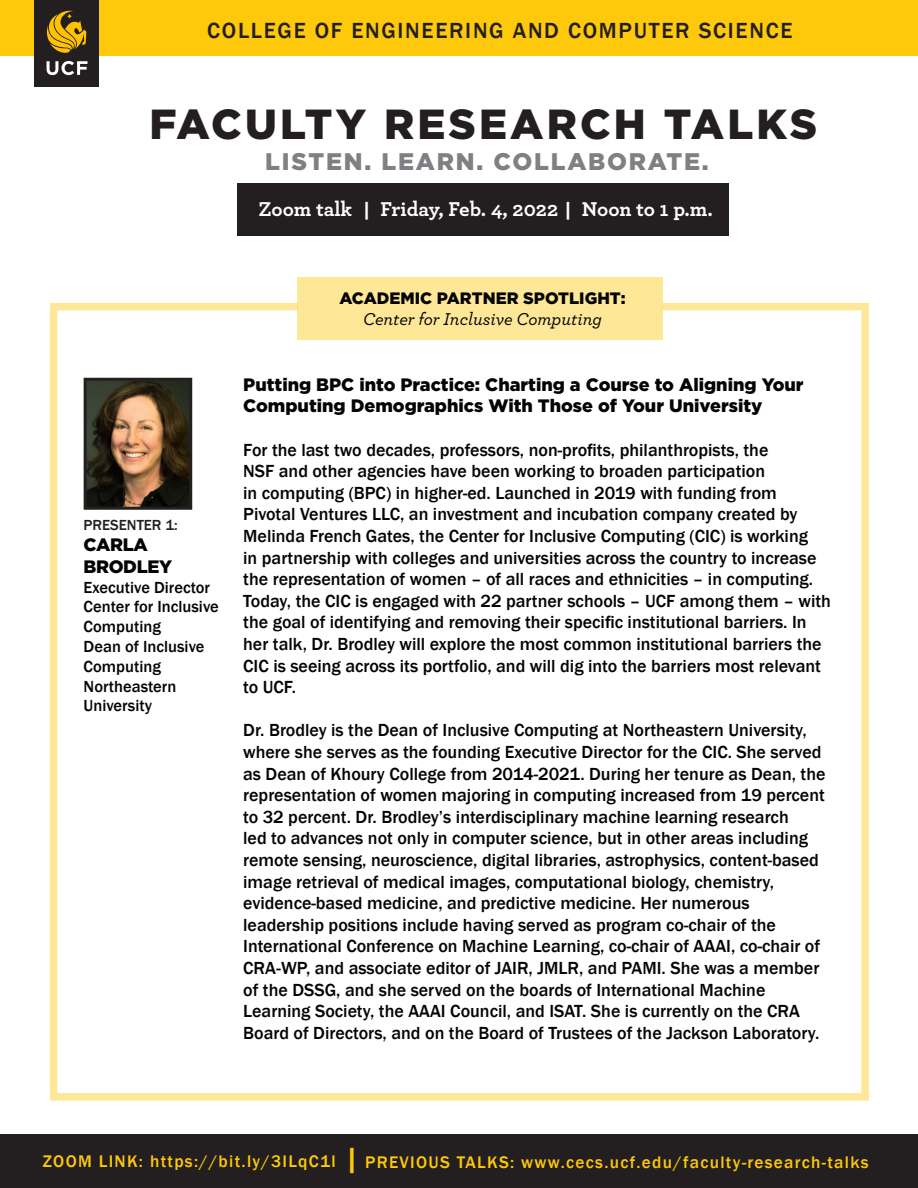
<style>
.page{position:relative;width:918px;height:1188px;background:#fff}
.page>*{position:absolute;margin:0;border:0;box-sizing:border-box;transform-origin:0 0}
.t1{font:900 42px "Gotham";letter-spacing:.075em;color:#231f20}
.t2{font:500 30px "Franklin Gothic";color:#fec80b}
.t3{font:900 24px "Gotham";letter-spacing:.075em;color:#7e8083}
.t4{font:500 22.5px "Franklin Gothic";letter-spacing:.075em;color:#231f20}
.t5{font:700 21px "Archer";color:#fff}
.t6{font:500 18px/21.6px "Franklin Gothic";color:#040503}
.t7{font:900 18px/21.6px "Gotham";color:#040503}
.t8{font:italic 500 18px "Archer";color:#040503}
.t9{font:900 18px/21.6px "Gotham";letter-spacing:-.02em;color:#040503}
.t10{font:500 17.25px "Franklin Gothic";letter-spacing:.075em;color:#fec80b}
.t11{font:500 16.5px/19.8px "Franklin Gothic";color:#040503}
.t12{font:900 16.5px "Gotham";color:#040503}
.t13{font:500 15px "Franklin Gothic";color:#231f20}
.s1{font-family:"Franklin Gothic";font-weight:500}
</style>
<div class="page">
<div style="left:0;top:1134px;width:918px;height:54px;background:#231f20"></div>
<div style="left:0;top:0;width:918px;height:56px;background:#fec80b"></div>
<div style="left:34px;top:0;width:65px;height:86px;background:#231f20"></div>
<svg style="left:47px;top:61px;width:40px;height:14px"></svg>
<svg style="left:47px;top:10px;width:39px;height:43px"></svg>
<div style="left:237px;top:184px;width:492px;height:52px;background:#231f20"></div>
<img style="left:88px;top:382px;width:100px;height:124px">
<div style="left:84px;top:378px;width:108px;height:132px;border:3px solid #231f20"></div>
<div style="left:298px;top:277px;width:365px;height:63px;background:#fee796"></div>
<div style="left:50px;top:303px;width:248px;height:7px;background:#fee796"></div>
<div style="left:663px;top:303px;width:206px;height:7px;background:#fee796"></div>
<div style="left:50px;top:1093px;width:819px;height:8px;background:#fee796"></div>
<div style="left:50px;top:310px;width:7px;height:783px;background:#fee796"></div>
<div style="left:861px;top:310px;width:8px;height:783px;background:#fee796"></div>
<p class="t4" style="left:207px;top:17px;width:587px">COLLEGE OF ENGINEERING AND COMPUTER SCIENCE</p>
<p class="t1" style="left:150px;top:100px;width:669px">FACULTY RESEARCH TALKS</p>
<p class="t3" style="left:265px;top:148px;width:445px">LISTEN. LEARN. COLLABORATE.</p>
<p class="t5" style="left:258px;top:193px;width:456px">Zoom talk <span class="s1">|</span> Friday, Feb. 4, 2022 <span class="s1">|</span> Noon to 1 p.m.</p>
<p class="t13" style="left:84px;top:515px;width:96px">PRESENTER 1:</p>
<p class="t9" style="left:84px;top:534px;width:90px">CARLA<br>BRODLEY</p>
<p class="t11" style="left:84px;top:577px;width:137px">Executive Director<br>Center for Inclusive<br>Computing</p>
<p class="t11" style="left:84px;top:637px;width:122px">Dean of Inclusive<br>Computing</p>
<p class="t11" style="left:84px;top:676px;width:94px">Northeastern<br>University</p>
<p class="t12" style="left:340px;top:289px;width:288px">ACADEMIC PARTNER SPOTLIGHT:</p>
<p class="t8" style="left:363px;top:306px;width:240px">Center for Inclusive Computing</p>
<p class="t7" style="left:243px;top:373px;width:562px">Putting BPC into Practice: Charting a Course to Aligning Your<br>Computing Demographics With Those of Your University</p>
<p class="t6" style="left:243px;top:439px;width:589px">For the last two decades, professors, non-profits, philanthropists, the<br>NSF and other agencies have been working to broaden participation<br>in computing (BPC) in higher-ed. Launched in 2019 with funding from Pivotal Ventures LLC, an investment and incubation company created by Melinda French Gates, the Center for Inclusive Computing (CIC) is working<br>in partnership with colleges and universities across the country to increase the representation of women – of all races and ethnicities – in computing.<br>Today, the CIC is engaged with 22 partner schools – UCF among them – with the goal of identifying and removing their specific institutional barriers. In her talk, Dr. Brodley will explore the most common institutional barriers the CIC is seeing across its portfolio, and will dig into the barriers most relevant to UCF.</p>
<p class="t6" style="left:243px;top:720px;width:584px">Dr. Brodley is the Dean of Inclusive Computing at Northeastern University, where she serves as the founding Executive Director for the CIC. She served as Dean of Khoury College from 2014-2021. During her tenure as Dean, the representation of women majoring in computing increased from 19 percent to 32 percent. Dr. Brodley’s interdisciplinary machine learning research<br>led to advances not only in computer science, but in other areas including remote sensing, neuroscience, digital libraries, astrophysics, content-based image retrieval of medical images, computational biology, chemistry, evidence-based medicine, and predictive medicine. Her numerous leadership positions include having served as program co-chair of the International Conference on Machine Learning, co-chair of AAAI, co-chair of CRA-WP, and associate editor of JAIR, JMLR, and PAMI. She was a member of the DSSG, and she served on the boards of International Machine Learning Society, the AAAI Council, and ISAT. She is currently on the CRA Board of Directors, and on the Board of Trustees of the Jackson Laboratory.</p>
<p class="t10" style="left:43px;top:1151px;width:295px">ZOOM LINK: https://bit.ly/3ILqC1l</p>
<p class="t2" style="left:345px;top:1140px;width:16px">|</p>
<p class="t10" style="left:365px;top:1151px;width:505px">PREVIOUS TALKS: www.cecs.ucf.edu/faculty-research-talks</p>
</div>
